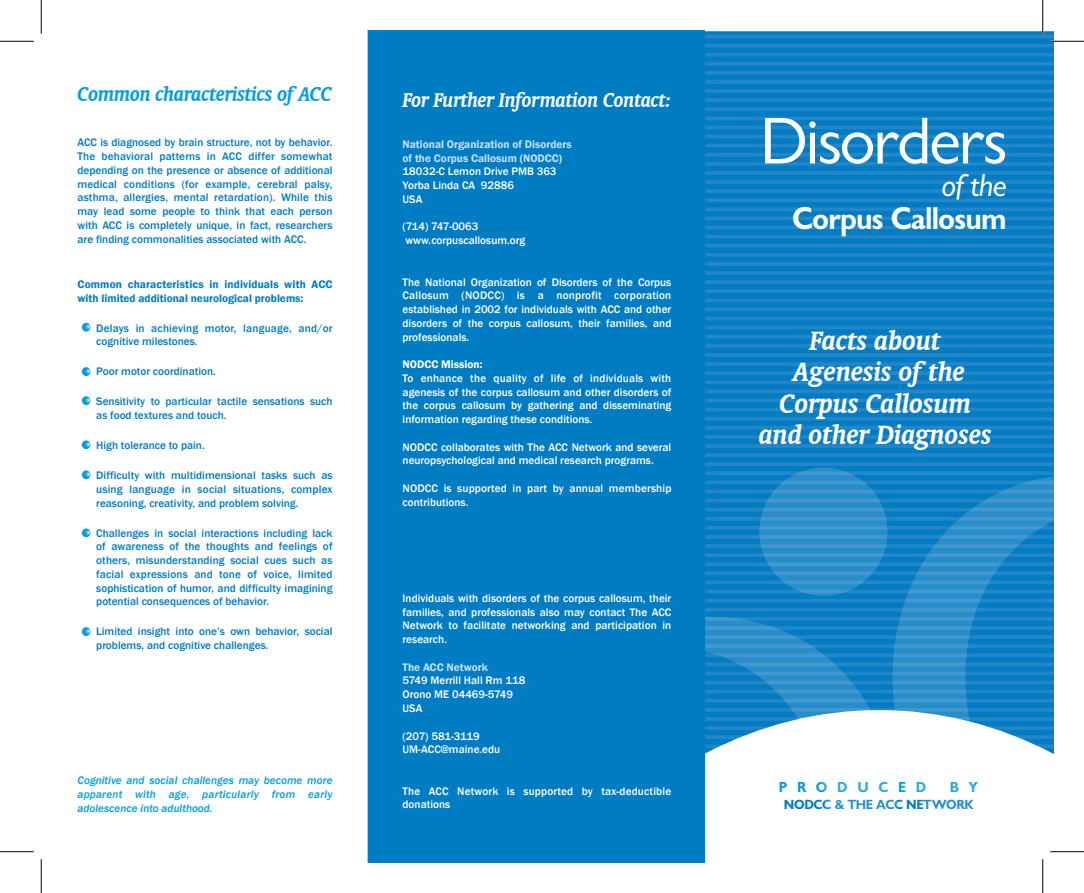
<style>
.page{position:relative;width:1084px;height:893px;background:#fff}
.page>*{position:absolute;margin:0;border:0;box-sizing:border-box;transform-origin:0 0}
.t1{font:68.12px "Gill Sans Rgl";letter-spacing:-.025em;color:#fff}
.t2{font:32.75px "Gill Sans Bld";letter-spacing:-.025em;color:#fff}
.t3{font:32.75px "Gill Sans Itl";color:#fff}
.t4{font:italic 700 30px/31.2px "Oranda BT";color:#fff;text-align:center}
.t5{font:italic 700 22.5px "Oranda BT";letter-spacing:-.01em;color:#fff}
.t6{font:italic 700 22.5px "Oranda BT";letter-spacing:-.01em;color:#069ddc}
.t7{font:15px "Gill Sans Bld";letter-spacing:.65em;color:#069ddc}
.t8{font:13.75px "Gill Sans Bld";letter-spacing:-.025em;color:#007cc2}
.t9{font:500 11.25px/13.8px "Franklin Gothic";color:#007cc2;text-align:justify}
.t10{font:500 11.25px/13.8px "Franklin Gothic";color:#fff}
.t11{font:italic 500 11.25px/13.8px "Franklin Gothic";color:#069ddc;text-align:justify}
.t12{font:600 11.25px/13.8px "Franklin Gothic";color:#007cc2}
.t13{font:600 11.25px/13.8px "Franklin Gothic";color:#c4e0f4}
.t14{font:600 11.25px "Franklin Gothic";color:#fff}
</style>
<div class="page">
<svg style="left:705px;top:31px;width:349px;height:436px;background:#0f7fc3"></svg>
<div style="left:368px;top:30px;width:337px;height:832px;background:#007cc2"></div>
<svg style="left:82px;top:323px;width:8px;height:8px"></svg>
<svg style="left:82px;top:627px;width:8px;height:9px"></svg>
<svg style="left:82px;top:528px;width:8px;height:9px"></svg>
<svg style="left:82px;top:470px;width:8px;height:9px"></svg>
<svg style="left:82px;top:440px;width:8px;height:9px"></svg>
<svg style="left:82px;top:396px;width:8px;height:9px"></svg>
<svg style="left:82px;top:367px;width:8px;height:9px"></svg>
<svg style="left:705px;top:467px;width:349px;height:395px"></svg>
<hr style="left:1050px;top:40px;width:34px;height:2px;background:#fff">
<hr style="left:1050px;top:850px;width:34px;height:2px;background:#fff">
<hr style="left:0;top:41px;width:34px;height:1px;background:#000">
<hr style="left:1050px;top:41px;width:34px;height:1px;background:#000">
<hr style="left:0;top:851px;width:34px;height:1px;background:#000">
<hr style="left:1050px;top:851px;width:34px;height:1px;background:#000">
<hr style="left:41px;top:0;width:1px;height:34px;background:#000">
<hr style="left:41px;top:859px;width:1px;height:33px;background:#000">
<hr style="left:1042px;top:0;width:1px;height:34px;background:#000">
<hr style="left:1042px;top:859px;width:1px;height:33px;background:#000">
<h3 class="t6" style="left:78px;top:81px;width:256px">Common characteristics of ACC</h3>
<p class="t9" style="left:78px;top:136px;width:257px">ACC is diagnosed by brain structure, not by behavior.<br>The behavioral patterns in ACC differ somewhat depending on the presence or absence of additional medical conditions (for example, cerebral palsy, asthma, allergies, mental retardation). While this may lead some people to think that each person with ACC is completely unique, in fact, researchers are finding commonalities associated with ACC.</p>
<p class="t12" style="left:78px;top:277px;width:257px">Common characteristics in individuals with ACC with limited additional neurological problems:</p>
<p class="t9" style="left:96px;top:321px;width:238px">Delays in achieving motor, language, and/or cognitive milestones.</p>
<p class="t9" style="left:96px;top:365px;width:121px">Poor motor coordination.</p>
<p class="t9" style="left:96px;top:395px;width:238px">Sensitivity to particular tactile sensations such as food textures and touch.</p>
<p class="t9" style="left:96px;top:438px;width:110px">High tolerance to pain.</p>
<p class="t9" style="left:96px;top:468px;width:238px">Difficulty with multidimensional tasks such as using language in social situations, complex reasoning, creativity, and problem solving.</p>
<p class="t9" style="left:96px;top:526px;width:238px">Challenges in social interactions including lack of awareness of the thoughts and feelings of others, misunderstanding social cues such as facial expressions and tone of voice, limited sophistication of humor, and difficulty imagining potential consequences of behavior.</p>
<p class="t9" style="left:96px;top:625px;width:238px">Limited insight into one’s own behavior, social problems, and cognitive challenges.</p>
<p class="t11" style="left:77px;top:773px;width:257px">Cognitive and social challenges may become more apparent with age, particularly from early adolescence into adulthood.</p>
<h3 class="t5" style="left:402px;top:86px;width:270px">For Further Information Contact:</h3>
<p class="t13" style="left:402px;top:137px;width:171px">National Organization of Disorders of the Corpus Callosum (NODCC)</p>
<p class="t10" style="left:402px;top:165px;width:155px">18032-C Lemon Drive PMB 363<br>Yorba Linda CA 92886<br>USA</p>
<p class="t10" style="left:402px;top:220px;width:124px">(714) 747-0063 www.corpuscallosum.org</p>
<p class="t10" style="left:402px;top:275px;width:270px;text-align:justify">The National Organization of Disorders of the Corpus Callosum (NODCC) is a nonprofit corporation established in 2002 for individuals with ACC and other disorders of the corpus callosum, their families, and professionals.</p>
<p class="t14" style="left:402px;top:357px;width:82px">NODCC Mission:</p>
<p class="t10" style="left:402px;top:371px;width:270px;text-align:justify">To enhance the quality of life of individuals with agenesis of the corpus callosum and other disorders of the corpus callosum by gathering and disseminating information regarding these conditions.</p>
<p class="t10" style="left:402px;top:440px;width:270px">NODCC collaborates with The ACC Network and several neuropsychological and medical research programs.</p>
<p class="t10" style="left:402px;top:481px;width:270px">NODCC is supported in part by annual membership contributions.</p>
<p class="t10" style="left:402px;top:591px;width:270px;text-align:justify">Individuals with disorders of the corpus callosum, their families, and professionals also may contact The ACC Network to facilitate networking and participation in research.</p>
<p class="t13" style="left:402px;top:660px;width:87px">The ACC Network</p>
<p class="t10" style="left:402px;top:674px;width:124px">5749 Merrill Hall Rm 118<br>Orono ME 04469-5749<br>USA</p>
<p class="t10" style="left:402px;top:729px;width:99px">(207) 581-3119<br>UM-ACC@maine.edu</p>
<p class="t10" style="left:402px;top:784px;width:270px">The ACC Network is supported by tax-deductible donations</p>
<h1 class="t1" style="left:760px;top:95px;width:248px">Disorders</h1>
<h2 class="t3" style="left:941px;top:163px;width:67px">of the</h2>
<h2 class="t2" style="left:792px;top:196px;width:216px">Corpus Callosum</h2>
<h3 class="t4" style="left:759px;top:324px;width:234px">Facts about<br>Agenesis of the<br>Corpus Callosum and other Diagnoses</h3>
<h3 class="t7" style="left:779px;top:776px;width:149px">PRODUCED</h3>
<h3 class="t7" style="left:950px;top:776px;width:30px">B Y</h3>
<p class="t8" style="left:784px;top:795px;width:191px">NODCC &amp; THE ACC NETWORK</p>
</div>
